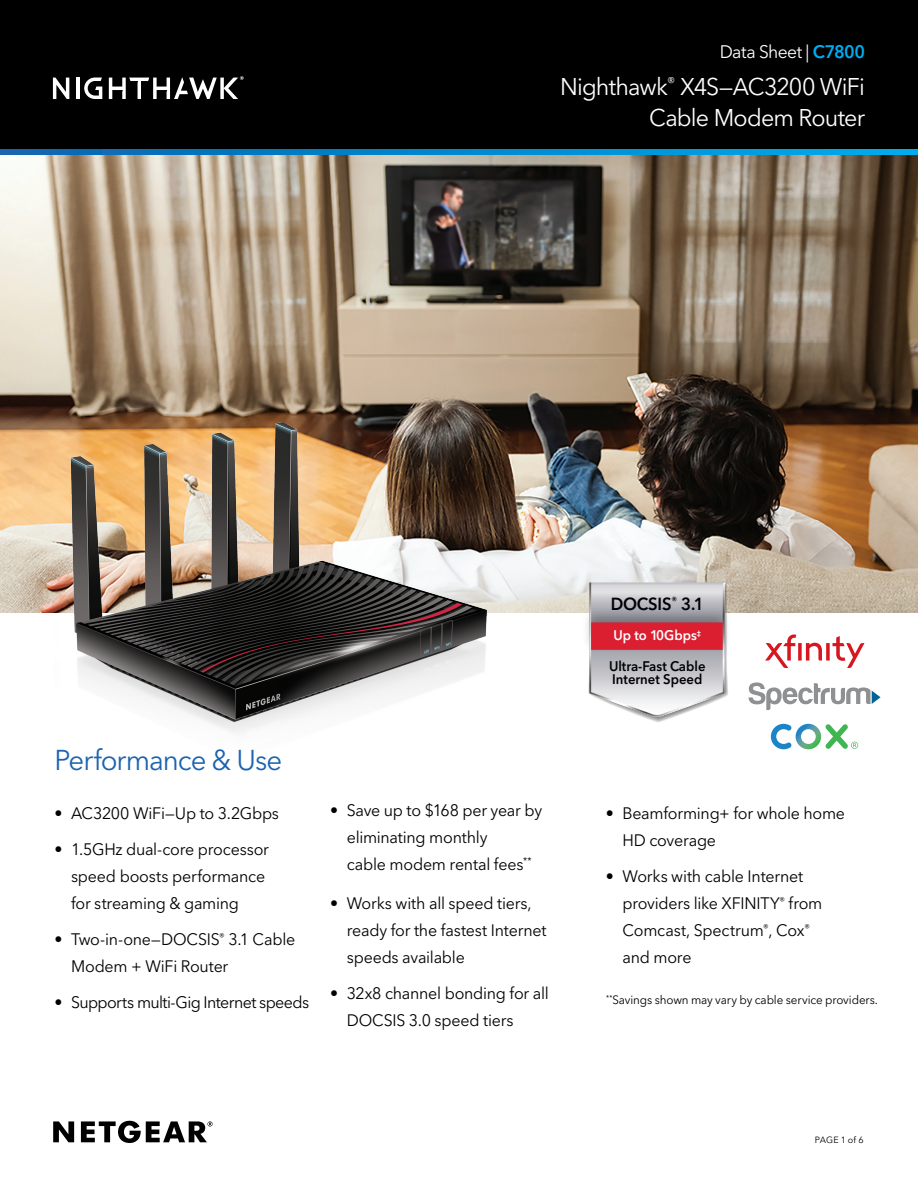
<style>
.page{position:relative;width:918px;height:1188px;background:#fff}
.page>*{position:absolute;margin:0;border:0;box-sizing:border-box;transform-origin:0 0}
.Front_Page_Subhead{font:28.5px "Avenir Next LT Pro";letter-spacing:-.04em;color:#1b63b0}
.t1{font:24px/31.5px "Avenir Next LT Pro";letter-spacing:-.035em;color:#fff;text-align:right}
.t2{font:18px "Avenir Next LT Pro";letter-spacing:-.03em;color:#fff}
.t3{font:600 17.4px "Avenir Next LT Pro";letter-spacing:-.01em;color:#000108;scale:.95 1}
.Front_Page_Body_Copy{font:16.5px/27px "Avenir Next LT Pro";letter-spacing:-.015em;color:#000001}
.Front_Page_Body_Copy-2{font:16.5px "Avenir Next LT Pro";letter-spacing:-.04em;color:#000001}
.t4{font:600 13.8px/30.2px "Avenir Next LT Pro";color:#000108;text-align:center;scale:.95 1}
.Front_Page_Body_Copy-3{font:12px "Avenir Next LT Pro";letter-spacing:-.01em;color:#000001}
.t5{font:9px "Avenir Next LT Pro";letter-spacing:.015em;color:#000001}
.s1{font-weight:600;color:#00aeef}
.s2{color:#fff}
</style>
<div class="page">
<div style="left:0;top:0;width:918px;height:156px;background:#000001"></div>
<svg style="left:53px;top:78px;width:16px;height:21px"></svg>
<hr style="left:76px;top:78px;width:3px;height:21px;background:#fff">
<svg style="left:84px;top:78px;width:18px;height:21px"></svg>
<svg style="left:109px;top:76px;width:135px;height:23px"></svg>
<svg style="left:0;top:149px;width:918px;height:7px;background:#1a8bc4"></svg>
<img style="left:0;top:156px;width:918px;height:456px">
<img style="left:54px;top:422px;width:444px;height:311px">
<svg style="left:53px;top:1121px;width:160px;height:22px"></svg>
<svg style="left:771px;top:724px;width:87px;height:25px"></svg>
<svg style="left:749px;top:682px;width:132px;height:28px"></svg>
<svg style="left:765px;top:635px;width:100px;height:33px"></svg>
<svg style="left:588px;top:583px;width:141px;height:139px"></svg>
<img style="left:582px;top:604px;width:151px;height:52px">
<div style="left:591px;top:622px;width:132px;height:28px;background:#db1e30"></div>
<p class="t2" style="left:720px;top:41px;width:147px">Data Sheet | <span class="s1">C7800</span></p>
<h2 class="t1" style="left:560px;top:70px;width:306px">Nighthawk<sup>®</sup> X4S—AC3200 WiFi<br>Cable Modem Router</h2>
<p class="Front_Page_Subhead" style="left:55px;top:743px;width:229px">Performance &amp; Use</p>
<p class="Front_Page_Body_Copy" style="left:55px;top:800px;width:226px">• AC3200 WiFi—Up to 3.2Gbps</p>
<p class="Front_Page_Body_Copy" style="left:71px;top:836px;width:200px;text-indent:-17px">• 1.5GHz dual-core processor speed boosts performance for streaming &amp; gaming</p>
<p class="Front_Page_Body_Copy" style="left:71px;top:926px;width:226px;text-indent:-16px">• Two-in-one—DOCSIS<sup>®</sup> 3.1 Cable<br>Modem + WiFi Router</p>
<p class="Front_Page_Body_Copy-2" style="left:55px;top:992px;width:256px">• Supports multi-Gig Internet speeds</p>
<p class="Front_Page_Body_Copy" style="left:347px;top:797px;width:197px;text-indent:-17px">• Save up to $168 per year by eliminating monthly<br>cable modem rental fees<sup>**</sup></p>
<p class="Front_Page_Body_Copy" style="left:347px;top:890px;width:201px;text-indent:-16px">• Works with all speed tiers, ready for the fastest Internet speeds available</p>
<p class="Front_Page_Body_Copy" style="left:347px;top:980px;width:204px;text-indent:-17px">• 32x8 channel bonding for all<br>DOCSIS 3.0 speed tiers</p>
<p class="t3" style="left:611px;top:593px;width:100px">DOCSIS<sup>®</sup> 3.1</p>
<p class="t4" style="left:609px;top:621px;width:103px"><span class="s2">Up to 10Gbps</span><sup>‡<br></sup>Ultra-Fast Cable</p>
<p class="t4" style="left:612px;top:664px;width:96px">Internet Speed</p>
<p class="Front_Page_Body_Copy" style="left:622px;top:800px;width:224px;text-indent:-17px">• Beamforming+ for whole home<br>HD coverage</p>
<p class="Front_Page_Body_Copy" style="left:622px;top:863px;width:201px;text-indent:-16px">• Works with cable Internet providers like XFINITY<sup>®</sup> from<br>Comcast, Spectrum<sup>®</sup>, Cox<sup>® </sup>and more</p>
<p class="Front_Page_Body_Copy-3" style="left:606px;top:992px;width:273px"><sup>**</sup>Savings shown may vary by cable service providers.</p>
<p class="t5" style="left:815px;top:1134px;width:50px">PAGE 1 of 6</p>
</div>
